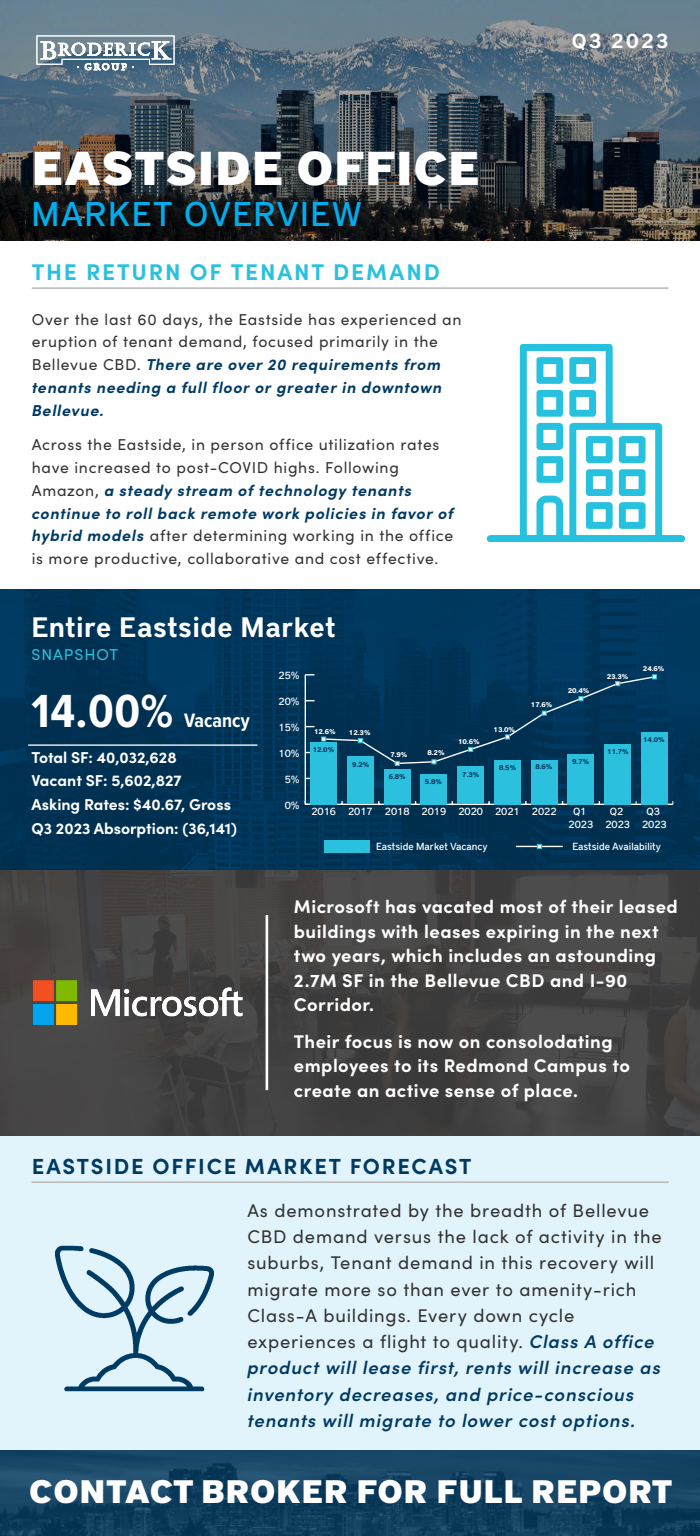
<style>
.page{position:relative;width:700px;height:1536px;background:#fff}
.page>*{position:absolute;margin:0;border:0;box-sizing:border-box;transform-origin:0 0}
.t1{font:700 48.12px "Proxima Nova Cond";color:#fff}
.t2{font:900 47.25px "District Pro";letter-spacing:.015em;color:#fff}
.t3{font:500 34.12px "District Pro";letter-spacing:.04em;color:#00aeef}
.t4{font:900 32.38px "District Pro";letter-spacing:.02em;color:#fff}
.Header_1{font:600 28px "District Pro";letter-spacing:.02em;color:#fff}
.Divider_-_Subheader{font:700 22.75px "Sofia Pro";letter-spacing:.08em;color:#2bc1de}
.Divider_-_Subheader-2{font:700 21.88px "Sofia Pro";letter-spacing:.08em;color:#003a63}
.t5{font:700 20.12px "Proxima Nova Cond";color:#fff}
.t6{font:600 20.12px "District Pro";letter-spacing:.115em;color:#fff}
.Copy_1{font:18.38px/26.2px "Sofia Pro";letter-spacing:.045em;color:#333}
.Copy_1-2{font:700 18.38px/24.5px "Sofia Pro";letter-spacing:.025em;color:#fff}
.Copy_1-3{font:15.75px/22.8px "Sofia Pro";letter-spacing:.045em;color:#333}
.Body_Copy_New{font:700 15.75px "Sofia Pro";color:#fff}
.Subheader_1{font:15.75px "Sofia Pro";letter-spacing:.055em;color:#2bc1de}
.t7{font:500 10.24px/12.3px "District Pro";color:#fff;text-align:center}
.t8{font:700 6.83px "District Pro";color:#fff}
.t9{font:700 6.83px "District Pro";color:#003a63}
.s1{font-weight:700;font-style:italic;color:#003b63}
.s2{font-weight:600;font-style:italic;color:#003a63}
</style>
<div class="page">
<div style="left:0;top:1136px;width:700px;height:314px;background:#e1f4fc"></div>
<img style="left:0;top:589px;width:700px;height:281px">
<img style="left:0;top:0;width:700px;height:240px">
<div style="left:0;top:870px;width:700px;height:265px;background:#454343"></div>
<hr style="left:266px;top:915px;width:2px;height:175px;background:#fff">
<svg style="left:0;top:1450px;width:700px;height:86px;background:#134162"></svg>
<hr style="left:32px;top:287px;width:637px;height:2px;background:#bfbfbf">
<hr style="left:32px;top:1181px;width:637px;height:2px;background:#bfbfbf">
<svg style="left:36px;top:35px;width:138px;height:35px"></svg>
<img style="left:56px;top:1245px;width:157px;height:147px">
<img style="left:32px;top:953px;width:225px;height:98px">
<hr style="left:305px;top:803px;width:368px;height:2px;background:#fff">
<hr style="left:305px;top:675px;width:1px;height:129px;background:#fff">
<svg style="left:306px;top:801px;width:8px;height:4px"></svg>
<svg style="left:322px;top:675px;width:334px;height:173px;background:#043657"></svg>
<div style="left:324px;top:840px;width:46px;height:13px;background:#2bc1de"></div>
<div style="left:310px;top:742px;width:27px;height:62px;background:#2bc1de"></div>
<div style="left:347px;top:756px;width:27px;height:48px;background:#2bc1de"></div>
<div style="left:384px;top:769px;width:26px;height:35px;background:#2bc1de"></div>
<div style="left:421px;top:774px;width:26px;height:30px;background:#2bc1de"></div>
<div style="left:457px;top:766px;width:27px;height:38px;background:#2bc1de"></div>
<div style="left:494px;top:760px;width:27px;height:44px;background:#2bc1de"></div>
<div style="left:531px;top:760px;width:26px;height:44px;background:#2bc1de"></div>
<div style="left:568px;top:754px;width:26px;height:50px;background:#2bc1de"></div>
<div style="left:604px;top:744px;width:27px;height:60px;background:#2bc1de"></div>
<div style="left:641px;top:732px;width:27px;height:72px;background:#2bc1de"></div>
<svg style="left:537px;top:844px;width:5px;height:5px"></svg>
<svg style="left:321px;top:736px;width:5px;height:5px"></svg>
<svg style="left:358px;top:738px;width:5px;height:5px"></svg>
<svg style="left:395px;top:761px;width:5px;height:5px"></svg>
<svg style="left:432px;top:759px;width:4px;height:5px"></svg>
<svg style="left:468px;top:747px;width:5px;height:5px"></svg>
<svg style="left:505px;top:734px;width:5px;height:5px"></svg>
<svg style="left:542px;top:711px;width:5px;height:4px"></svg>
<svg style="left:579px;top:696px;width:4px;height:5px"></svg>
<svg style="left:615px;top:681px;width:5px;height:5px"></svg>
<svg style="left:652px;top:674px;width:5px;height:5px"></svg>
<hr style="left:28px;top:744px;width:229px;height:2px;background:#fff">
<img style="left:487px;top:345px;width:197px;height:197px">
<p class="t6" style="left:572px;top:27px;width:98px">Q3 2023</p>
<p class="t2" style="left:32px;top:134px;width:450px">EASTSIDE OFFICE</p>
<p class="t3" style="left:32px;top:191px;width:332px">MARKET OVERVIEW</p>
<p class="Divider_-_Subheader" style="left:32px;top:255px;width:410px">THE RETURN OF TENANT DEMAND</p>
<p class="Copy_1-3" style="left:32px;top:307px;width:431px">Over the last 60 days, the Eastside has experienced an eruption of tenant demand, focused primarily in the Bellevue CBD. <span class="s1">There are over 20 requirements from tenants needing a full floor or greater in downtown Bellevue.</span></p>
<p class="Copy_1-3" style="left:32px;top:432px;width:423px">Across the Eastside, in person office utilization rates have increased to post-COVID highs. Following Amazon, <span class="s1">a steady stream of technology tenants continue to roll back remote work policies in favor of hybrid models</span> after determining working in the office is more productive, collaborative and cost effective.</p>
<p class="Header_1" style="left:32px;top:607px;width:305px">Entire Eastside Market</p>
<p class="Subheader_1" style="left:32px;top:642px;width:88px">SNAPSHOT</p>
<p class="t1" style="left:32px;top:675px;width:143px">14.00%</p>
<p class="t5" style="left:184px;top:705px;width:67px">Vacancy</p>
<p class="Body_Copy_New" style="left:32px;top:745px;width:147px">Total SF: 40,032,628</p>
<p class="Body_Copy_New" style="left:32px;top:769px;width:152px">Vacant SF: 5,602,827</p>
<p class="Body_Copy_New" style="left:32px;top:792px;width:201px">Asking Rates: $40.67, Gross</p>
<p class="Body_Copy_New" style="left:32px;top:816px;width:207px">Q3 2023 Absorption: (36,141)</p>
<p class="t7" style="left:279px;top:669px;width:22px">25%</p>
<p class="t7" style="left:279px;top:695px;width:22px">20%</p>
<p class="t7" style="left:279px;top:721px;width:22px">15%</p>
<p class="t7" style="left:279px;top:747px;width:22px">10%</p>
<p class="t7" style="left:285px;top:773px;width:16px">5%</p>
<p class="t7" style="left:285px;top:798px;width:16px">0%</p>
<p class="t8" style="left:314px;top:726px;width:23px">12.6%</p>
<p class="t9" style="left:313px;top:745px;width:23px">12.0%</p>
<p class="t8" style="left:349px;top:728px;width:23px">12.3%</p>
<p class="t9" style="left:352px;top:759px;width:19px">9.2%</p>
<p class="t8" style="left:390px;top:749px;width:19px">7.9%</p>
<p class="t8" style="left:427px;top:748px;width:19px">8.2%</p>
<p class="t9" style="left:389px;top:771px;width:19px">6.8%</p>
<p class="t9" style="left:425px;top:776px;width:19px">5.8%</p>
<p class="t8" style="left:458px;top:737px;width:23px">10.6%</p>
<p class="t9" style="left:462px;top:769px;width:19px">7.3%</p>
<p class="t8" style="left:494px;top:725px;width:23px">13.0%</p>
<p class="t8" style="left:531px;top:699px;width:23px">17.6%</p>
<p class="t9" style="left:499px;top:763px;width:19px">8.5%</p>
<p class="t9" style="left:535px;top:761px;width:19px">8.6%</p>
<p class="t7" style="left:311px;top:805px;width:247px">2016 2017 2018 2019 2020 2021 2022</p>
<p class="t8" style="left:568px;top:686px;width:23px">20.4%</p>
<p class="t9" style="left:572px;top:756px;width:19px">9.7%</p>
<p class="t7" style="left:569px;top:805px;width:26px">Q1<br>2023</p>
<p class="t8" style="left:607px;top:671px;width:23px">23.3%</p>
<p class="t9" style="left:607px;top:746px;width:23px">11.7%</p>
<p class="t7" style="left:605px;top:805px;width:26px">Q2<br>2023</p>
<p class="t8" style="left:643px;top:663px;width:23px">24.6%</p>
<p class="t9" style="left:643px;top:734px;width:23px">14.0%</p>
<p class="t7" style="left:642px;top:805px;width:26px">Q3<br>2023</p>
<p class="t7" style="left:376px;top:840px;width:113px">Eastside Market Vacancy</p>
<p class="t7" style="left:572px;top:839px;width:90px">Eastside Availability</p>
<p class="Copy_1-2" style="left:294px;top:893px;width:386px">Microsoft has vacated most of their leased buildings with leases expiring in the next two years, which includes an astounding 2.7M SF in the Bellevue CBD and I-90<br>Corridor.</p>
<p class="Copy_1-2" style="left:294px;top:1027px;width:338px">Their focus is now on consolodating employees to its Redmond Campus to create an active sense of place.</p>
<p class="Divider_-_Subheader-2" style="left:32px;top:1150px;width:441px">EASTSIDE OFFICE MARKET FORECAST</p>
<p class="Copy_1" style="left:247px;top:1196px;width:416px">As demonstrated by the breadth of Bellevue CBD demand versus the lack of activity in the suburbs, Tenant demand in this recovery will migrate more so than ever to amenity-rich Class-A buildings. Every down cycle experiences a flight to quality. <span class="s2">Class A office product will lease first, rents will increase as inventory decreases, and price-conscious tenants will migrate to lower cost options.</span></p>
<p class="t4" style="left:29px;top:1467px;width:645px">CONTACT BROKER FOR FULL REPORT</p>
</div>
